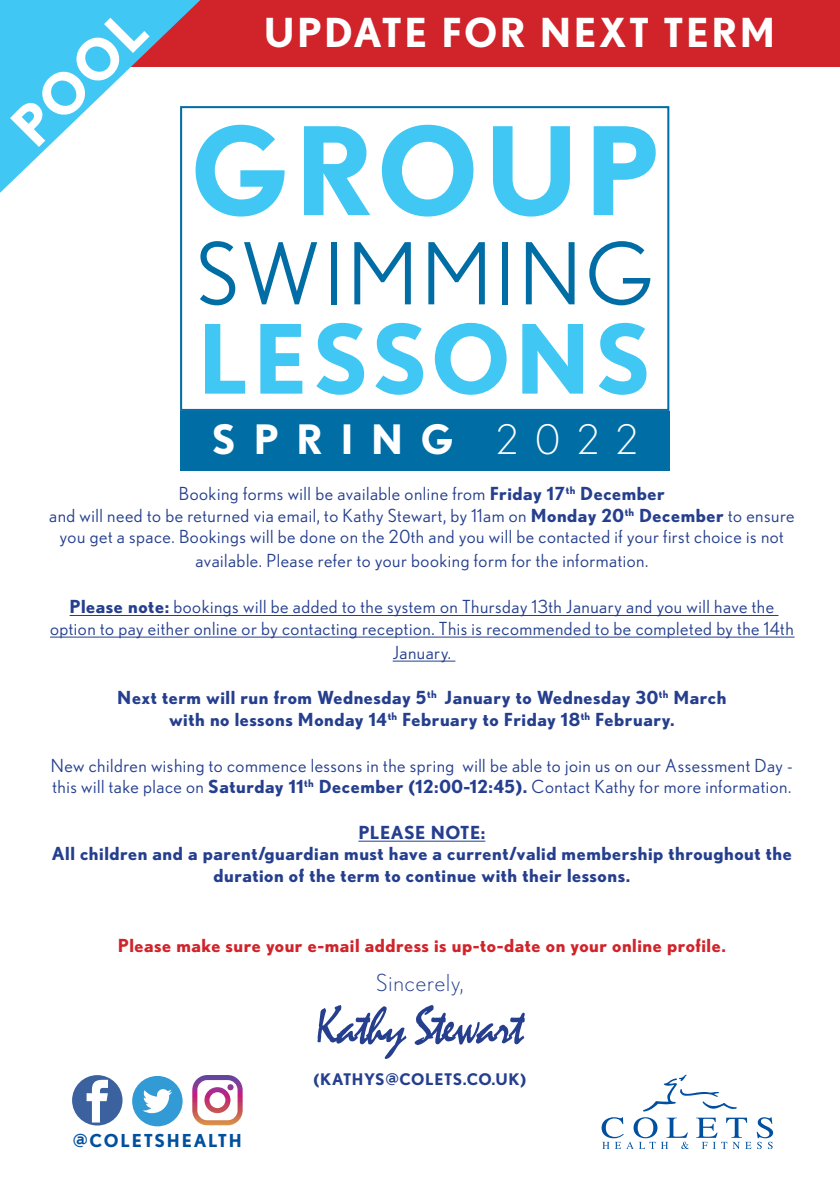
<style>
.page{position:relative;width:840px;height:1191px;background:#fff}
.page>*{position:absolute;margin:0;border:0;box-sizing:border-box;transform-origin:0 0}
.t1{font:700 121.6px "Nobel";letter-spacing:.05em;color:#40c7f4}
.t2{font:700 95.4px "Nobel";letter-spacing:.05em;color:#40c7f4}
.t3{font:85.2px "Nobel";letter-spacing:.05em;color:#006da5}
.t4{font:700 56px "Nobel";color:#fff}
.t5{font:54px "Mistral";letter-spacing:-.05em;color:#253f8e}
.t6{font:700 40.6px "Nobel";letter-spacing:.44em;color:#fff}
.t7{font:700 40px "Nobel";letter-spacing:.06em;color:#fff}
.t8{font:300 23.4px "Nobel";letter-spacing:.04em;color:#253f8e}
.t9{font:18px/21.6px "Nobel";letter-spacing:.03em;color:#253f8e;text-align:center}
.t10{font:700 18px/21.6px "Nobel";letter-spacing:.03em;color:#253f8e;text-align:center}
.t11{font:700 18px "Nobel";letter-spacing:.03em;color:#d1232a}
.t12{font:700 17.8px "Nobel";letter-spacing:.1em;color:#01509f}
.t13{font:700 16px "Nobel";letter-spacing:.04em;color:#253f8e}
.s1{font-weight:300}
.s2{font-weight:700}
</style>
<div class="page">
<div style="left:0;top:0;width:839px;height:67px;background:#d1232a"></div>
<hr style="left:70px;top:615px;width:708px;height:1px;background:#253f8e">
<hr style="left:50px;top:637px;width:744px;height:1px;background:#253f8e">
<hr style="left:392px;top:661px;width:63px;height:1px;background:#253f8e">
<hr style="left:358px;top:841px;width:127px;height:1px;background:#253f8e">
<div style="left:180px;top:411px;width:489px;height:59px;background:#006da5"></div>
<svg style="left:0;top:0;width:200px;height:193px"></svg>
<img style="left:192px;top:1075px;width:50px;height:50px">
<img style="left:204px;top:1087px;width:26px;height:26px">
<svg style="left:227px;top:1084px;width:6px;height:6px"></svg>
<div style="left:72px;top:1075px;width:50px;height:50px;background:#3b619e;border-radius:50%"></div>
<svg style="left:86px;top:1079px;width:22px;height:43px"></svg>
<div style="left:132px;top:1076px;width:50px;height:50px;background:#329ad5;border-radius:50%"></div>
<svg style="left:143px;top:1089px;width:29px;height:24px"></svg>
<svg style="left:601px;top:1117px;width:87px;height:32px"></svg>
<svg style="left:696px;top:1117px;width:76px;height:32px"></svg>
<svg style="left:643px;top:1074px;width:93px;height:37px"></svg>
<div style="left:180px;top:106px;width:489px;height:305px;border:2px solid #006da5"></div>
<h3 class="t4" style="left:7px;top:121px;width:164px;rotate:-45deg">POOL</h3>
<h3 class="t7" style="left:264px;top:18px;width:512px">UPDATE FOR NEXT TERM</h3>
<h1 class="t1" style="left:190px;top:125px;width:469px">GROUP</h1>
<h3 class="t3" style="left:196px;top:241px;width:458px">SWIMMING</h3>
<h2 class="t2" style="left:198px;top:323px;width:455px">LESSONS</h2>
<h3 class="t6" style="left:212px;top:423px;width:427px">SPRING <span class="s1">2022</span></h3>
<p class="t9" style="left:49px;top:484px;width:746px">Booking forms will be available online from <span class="s2">Friday 17</span><sup>th</sup> <span class="s2">December<br></span>and will need to be returned via email, to Kathy Stewart, by 11am on <span class="s2">Monday 20</span><sup>th</sup> <span class="s2">December</span> to ensure you get a space. Bookings will be done on the 20th and you will be contacted if your first choice is not</p>
<p class="t9" style="left:195px;top:552px;width:454px">available. Please refer to your booking form for the information.</p>
<p class="t9" style="left:50px;top:597px;width:744px"><span class="s2">Please note:</span> bookings will be added to the system on Thursday 13th January and you will have the option to pay either online or by contacting reception. This is recommended to be completed by the 14th</p>
<p class="t9" style="left:392px;top:643px;width:60px">January.</p>
<p class="t10" style="left:117px;top:688px;width:610px">Next term will run from Wednesday 5<sup>th</sup> January to Wednesday 30<sup>th</sup> March with no lessons Monday 14<sup>th</sup> February to Friday 18<sup>th</sup> February.</p>
<p class="t9" style="left:51px;top:756px;width:743px;text-align:left">New children wishing to commence lessons in the spring will be able to join us on our Assessment Day - this will take place on <span class="s2">Saturday 11</span><sup>th</sup> <span class="s2">December (12:00-12:45).</span> Contact Kathy for more information.</p>
<p class="t10" style="left:52px;top:823px;width:741px">PLEASE NOTE:<br>All children and a parent/guardian must have a current/valid membership throughout the duration of the term to continue with their lessons.</p>
<p class="t11" style="left:118px;top:938px;width:609px">Please make sure your e-mail address is up-to-date on your online profile.</p>
<p class="t8" style="left:376px;top:973px;width:89px">Sincerely,</p>
<h3 class="t5" style="left:316px;top:1002px;width:210px">Kathy Stewart</h3>
<p class="t13" style="left:313px;top:1072px;width:214px">(KATHYS@COLETS.CO.UK)</p>
<p class="t12" style="left:73px;top:1133px;width:170px">@COLETSHEALTH</p>
</div>
